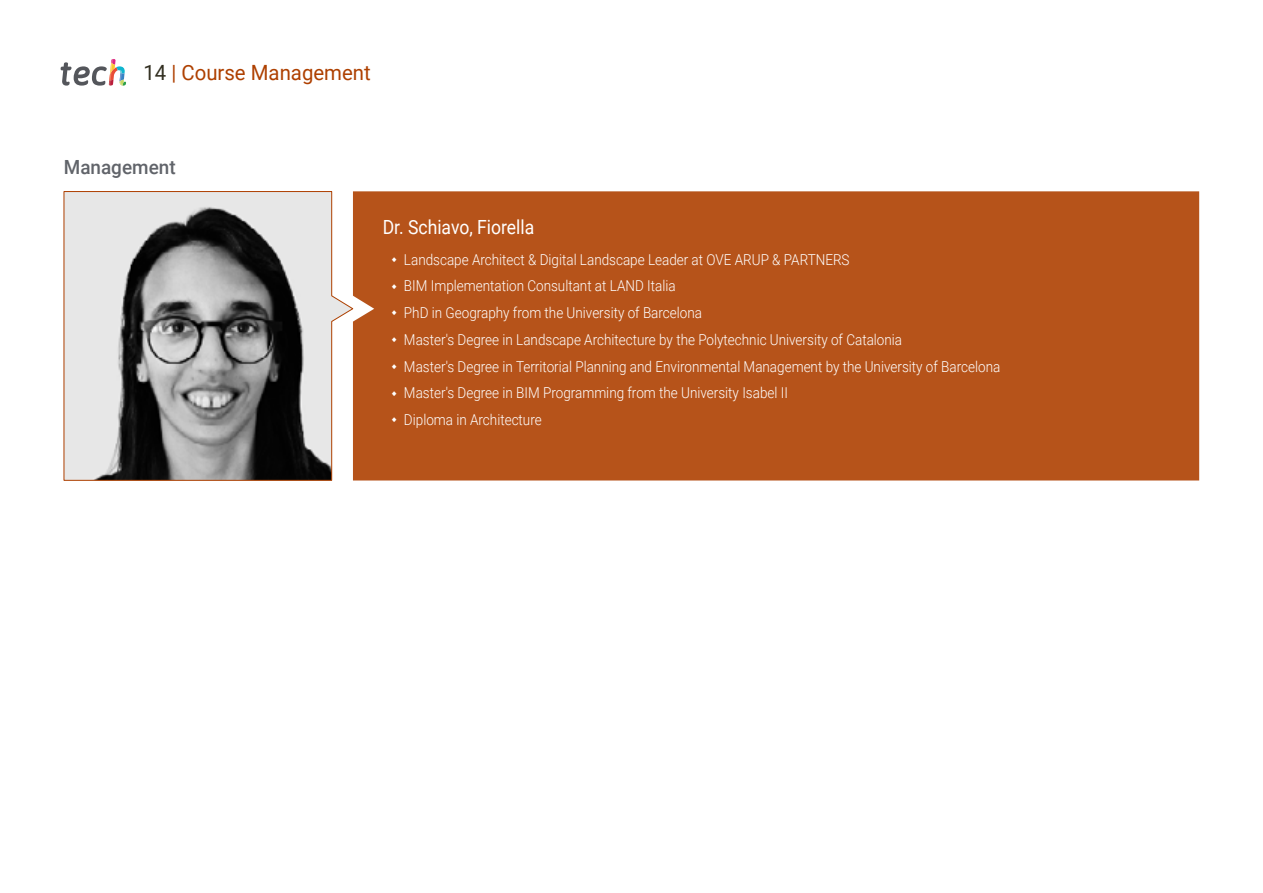
<style>
.page{position:relative;width:1263px;height:893px;background:#fff}
.page>*{position:absolute;margin:0;border:0;box-sizing:border-box;transform-origin:0 0}
.t1{font:21px "Roboto";color:#ae4000}
.t2{font:19.5px "Roboto";color:#fff;scale:.9 1}
.t3{font:500 19.5px "Roboto";color:#61646a}
.t4{font:300 15px/26.7px "Roboto";color:#fff;scale:.9 1}
.s1{color:#312e20}
</style>
<div class="page">
<svg style="left:61px;top:59px;width:65px;height:27px"></svg>
<div style="left:353px;top:191px;width:846px;height:289px;background:#b6531a"></div>
<svg style="left:64px;top:191px;width:289px;height:290px;background:#9e9c9c"></svg>
<svg style="left:392px;top:257px;width:5px;height:5px"></svg>
<svg style="left:392px;top:284px;width:5px;height:5px"></svg>
<svg style="left:392px;top:310px;width:5px;height:5px"></svg>
<svg style="left:392px;top:337px;width:5px;height:5px"></svg>
<svg style="left:392px;top:364px;width:5px;height:5px"></svg>
<svg style="left:392px;top:391px;width:5px;height:5px"></svg>
<svg style="left:392px;top:417px;width:5px;height:5px"></svg>
<h1 class="t1" style="left:144px;top:57px;width:229px"><span class="s1">14</span> | Course Management</h1>
<h2 class="t3" style="left:64px;top:154px;width:113px">Management</h2>
<h2 class="t2" style="left:383px;top:213px;width:170px">Dr. Schiavo, Fiorella</h2>
<p class="t4" style="left:404px;top:245px;width:664px">Landscape Architect &amp; Digital Landscape Leader at OVE ARUP &amp; PARTNERS<br>BIM Implementation Consultant at LAND Italia<br>PhD in Geography from the University of Barcelona<br>Master's Degree in Landscape Architecture by the Polytechnic University of Catalonia<br>Master's Degree in Territorial Planning and Environmental Management by the University of Barcelona Master's Degree in BIM Programming from the University Isabel II<br>Diploma in Architecture</p>
</div>
